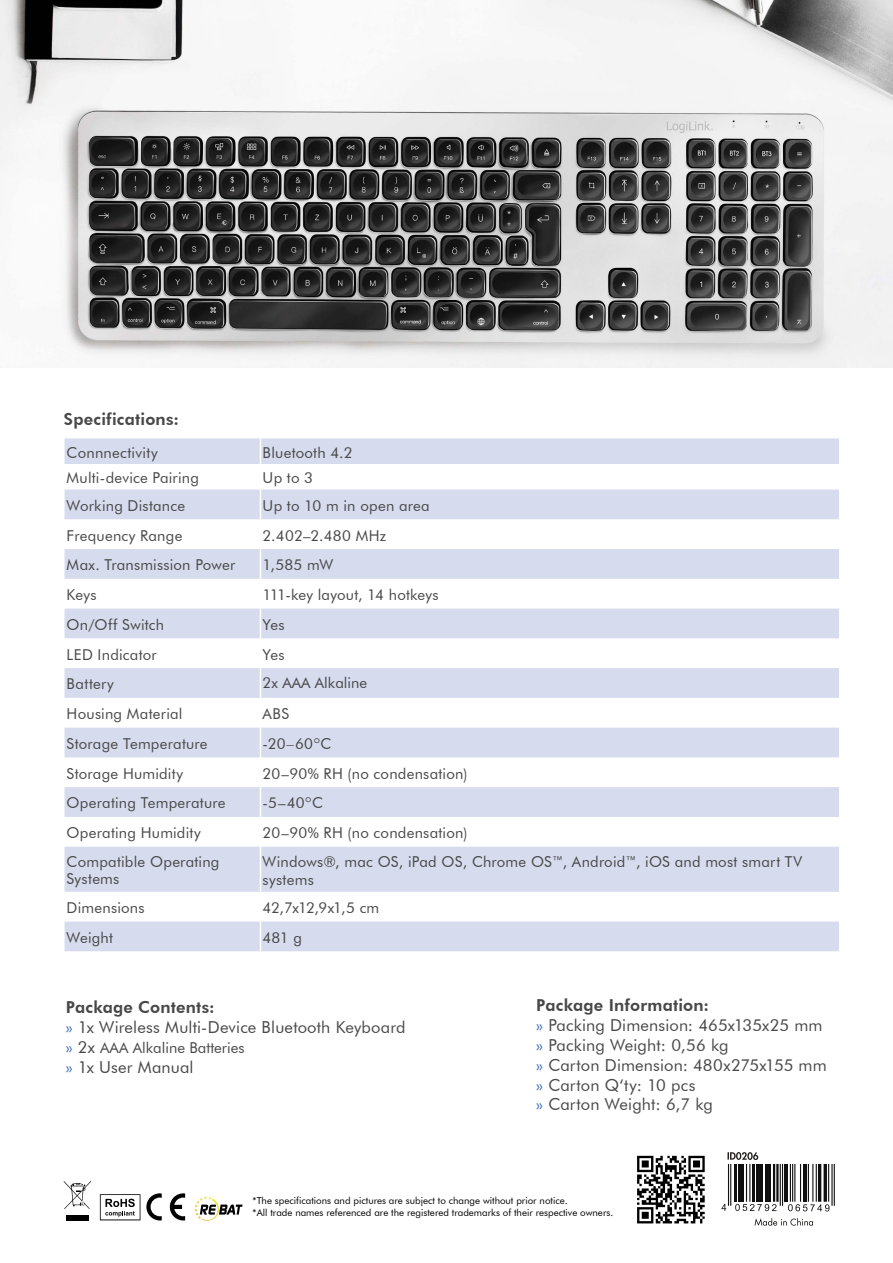
<style>
.page{position:relative;width:893px;height:1263px;background:#fff}
.page>*{position:absolute;margin:0;border:0;box-sizing:border-box;transform-origin:0 0}
.t1{font:16.5px/19.8px "Futura BT";letter-spacing:.01em;color:#484848}
.t2{font:800 16.5px "Futura BT";letter-spacing:.015em;color:#484848}
.t3{font:15px/16.5px "Futura BT";letter-spacing:.015em;color:#484848}
.t4{font:15px "Futura BT";letter-spacing:-.02em;color:#484848}
.t5{font:9.75px/11.7px "Futura BT";color:#000}
.s1{font-weight:300}
.s2{font-weight:800}
.s3{color:#3c6eb4}
.s4{font-size:16.5px;color:#3c6eb4}
.s5{font-size:16.5px}
</style>
<div class="page">
<svg style="left:100px;top:1194px;width:40px;height:26px"></svg>
<svg style="left:64px;top:1181px;width:27px;height:28px"></svg>
<div style="left:66px;top:1215px;width:23px;height:5px;background:#000"></div>
<svg style="left:146px;top:1193px;width:16px;height:27px"></svg>
<svg style="left:170px;top:1193px;width:15px;height:27px"></svg>
<svg style="left:194px;top:1196px;width:49px;height:25px"></svg>
<svg style="left:65px;top:438px;width:774px;height:513px;fill:#d6dcee"></svg>
<svg style="left:260px;top:438px;width:1px;height:51px"></svg>
<hr style="left:260px;top:489px;width:1px;height:30px;background:#fff">
<hr style="left:260px;top:519px;width:1px;height:30px;background:#fff">
<hr style="left:260px;top:549px;width:1px;height:30px;background:#fff">
<svg style="left:260px;top:579px;width:1px;height:29px"></svg>
<hr style="left:260px;top:608px;width:1px;height:30px;background:#fff">
<hr style="left:260px;top:638px;width:1px;height:30px;background:#fff">
<hr style="left:260px;top:668px;width:1px;height:30px;background:#fff">
<hr style="left:260px;top:698px;width:1px;height:30px;background:#fff">
<svg style="left:260px;top:728px;width:1px;height:29px"></svg>
<hr style="left:260px;top:757px;width:1px;height:30px;background:#fff">
<hr style="left:260px;top:787px;width:1px;height:30px;background:#fff">
<hr style="left:260px;top:817px;width:1px;height:30px;background:#fff">
<hr style="left:260px;top:847px;width:1px;height:45px;background:#fff">
<svg style="left:260px;top:892px;width:1px;height:29px"></svg>
<hr style="left:260px;top:921px;width:1px;height:30px;background:#fff">
<img style="left:0;top:0;width:893px;height:368px">
<svg style="left:755px;top:1218px;width:58px;height:8px"></svg>
<svg style="left:637px;top:1156px;width:68px;height:67px"></svg>
<svg style="left:727px;top:1152px;width:31px;height:8px"></svg>
<svg style="left:721px;top:1204px;width:5px;height:7px"></svg>
<svg style="left:735px;top:1204px;width:41px;height:7px"></svg>
<svg style="left:788px;top:1204px;width:41px;height:7px"></svg>
<hr style="left:730px;top:1164px;width:1px;height:42px;background:#111011">
<hr style="left:728px;top:1164px;width:1px;height:42px;background:#111011">
<hr style="left:735px;top:1164px;width:2px;height:38px;background:#111011">
<hr style="left:738px;top:1164px;width:1px;height:38px;background:#111011">
<hr style="left:740px;top:1164px;width:4px;height:38px;background:#111011">
<hr style="left:749px;top:1164px;width:1px;height:38px;background:#111011">
<hr style="left:746px;top:1164px;width:1px;height:38px;background:#111011">
<hr style="left:753px;top:1164px;width:2px;height:38px;background:#111011">
<hr style="left:756px;top:1164px;width:3px;height:38px;background:#111011">
<hr style="left:761px;top:1164px;width:2px;height:38px;background:#111011">
<hr style="left:765px;top:1164px;width:1px;height:38px;background:#111011">
<hr style="left:767px;top:1164px;width:4px;height:38px;background:#111011">
<hr style="left:776px;top:1164px;width:3px;height:38px;background:#111011">
<hr style="left:773px;top:1164px;width:2px;height:38px;background:#111011">
<hr style="left:782px;top:1164px;width:1px;height:42px;background:#111011">
<hr style="left:780px;top:1164px;width:1px;height:42px;background:#111011">
<hr style="left:784px;top:1164px;width:4px;height:38px;background:#111011">
<hr style="left:800px;top:1164px;width:1px;height:38px;background:#111011">
<hr style="left:794px;top:1164px;width:1px;height:38px;background:#111011">
<hr style="left:792px;top:1164px;width:1px;height:38px;background:#111011">
<hr style="left:790px;top:1164px;width:1px;height:38px;background:#111011">
<hr style="left:803px;top:1164px;width:4px;height:38px;background:#111011">
<hr style="left:816px;top:1164px;width:1px;height:38px;background:#111011">
<hr style="left:812px;top:1164px;width:1px;height:38px;background:#111011">
<hr style="left:808px;top:1164px;width:1px;height:38px;background:#111011">
<hr style="left:824px;top:1164px;width:3px;height:38px;background:#111011">
<hr style="left:818px;top:1164px;width:3px;height:38px;background:#111011">
<hr style="left:834px;top:1164px;width:1px;height:42px;background:#111011">
<hr style="left:831px;top:1164px;width:2px;height:42px;background:#111011">
<hr style="left:828px;top:1164px;width:1px;height:38px;background:#111011">
<p class="t2" style="left:64px;top:409px;width:117px">Specifications:</p>
<p class="t3" style="left:67px;top:444px;width:92px">Connnectivity</p>
<p class="t3" style="left:263px;top:444px;width:92px">Bluetooth 4.2</p>
<p class="t3" style="left:67px;top:469px;width:134px">Multi-device Pairing</p>
<p class="t3" style="left:263px;top:469px;width:52px">Up to 3</p>
<p class="t3" style="left:67px;top:497px;width:120px">Working Distance</p>
<p class="t3" style="left:263px;top:497px;width:169px">Up to 10 m in open area</p>
<p class="t3" style="left:67px;top:527px;width:117px">Frequency Range</p>
<p class="t3" style="left:263px;top:527px;width:125px">2.402–2.480 MHz</p>
<p class="t3" style="left:67px;top:557px;width:170px">Max. Transmission Power</p>
<p class="t3" style="left:263px;top:557px;width:72px">1,585 mW</p>
<p class="t3" style="left:67px;top:586px;width:31px">Keys</p>
<p class="t3" style="left:263px;top:586px;width:177px">111-key layout, 14 hotkeys</p>
<p class="t3" style="left:67px;top:616px;width:99px">On/Off Switch</p>
<p class="t3" style="left:263px;top:616px;width:23px">Yes</p>
<p class="t3" style="left:67px;top:646px;width:92px">LED Indicator</p>
<p class="t3" style="left:263px;top:646px;width:23px">Yes</p>
<p class="t3" style="left:67px;top:676px;width:49px">Battery</p>
<p class="t3" style="left:263px;top:675px;width:106px">2x AAA Alkaline</p>
<p class="t3" style="left:67px;top:705px;width:117px">Housing Material</p>
<p class="t3" style="left:263px;top:705px;width:28px">ABS</p>
<p class="t3" style="left:67px;top:735px;width:143px">Storage Temperature</p>
<p class="t3" style="left:263px;top:735px;width:70px">-20<span class="s1">–</span>60<span class="s1">º</span>C</p>
<p class="t3" style="left:67px;top:765px;width:118px">Storage Humidity</p>
<p class="t3" style="left:263px;top:765px;width:206px">20–90% RH (no condensation)</p>
<p class="t3" style="left:67px;top:795px;width:160px">Operating Temperature</p>
<p class="t3" style="left:263px;top:795px;width:62px">-5–40<span class="s1">º</span>C</p>
<p class="t3" style="left:67px;top:824px;width:136px">Operating Humidity</p>
<p class="t3" style="left:263px;top:824px;width:206px">20–90% RH (no condensation)</p>
<p class="t3" style="left:67px;top:854px;width:154px">Compatible Operating<br>Systems</p>
<p class="t3" style="left:263px;top:852px;width:541px;line-height:18px">Windows®, mac OS, iPad OS, Chrome OS™, Android™, iOS and most smart TV systems</p>
<p class="t3" style="left:67px;top:899px;width:79px">Dimensions</p>
<p class="t4" style="left:263px;top:898px;width:118px">42,7x12,9x1,5 cm</p>
<p class="t3" style="left:67px;top:929px;width:48px">Weight</p>
<p class="t3" style="left:263px;top:929px;width:41px">481 g</p>
<p class="t1" style="left:66px;top:997px;width:341px"><span class="s2">Package Contents:<br></span><span class="s3">»</span> 1x Wireless Multi-Device Bluetooth Keyboard</p>
<p class="t3" style="left:66px;top:1039px;width:180px"><span class="s4">»</span> <span class="s5">2x</span> AAA Alkaline Batteries</p>
<p class="t1" style="left:66px;top:1056px;width:129px"><span class="s3">»</span> 1x User Manual</p>
<p class="t1" style="left:536px;top:995px;width:292px"><span class="s2">Package Information:<br></span><span class="s3">»</span> Packing Dimension: 465x135x25 mm <span class="s3">»</span> Packing Weight: 0,56 kg<br><span class="s3">»</span> Carton Dimension: 480x275x155 mm <span class="s3">»</span> Carton Q‘ty: 10 pcs<br><span class="s3">»</span> Carton Weight: 6,7 kg</p>
<p class="t5" style="left:253px;top:1195px;width:362px">*The specifications and pictures are subject to change without prior notice.<br>*All trade names referenced are the registered trademarks of their respective owners.</p>
</div>
